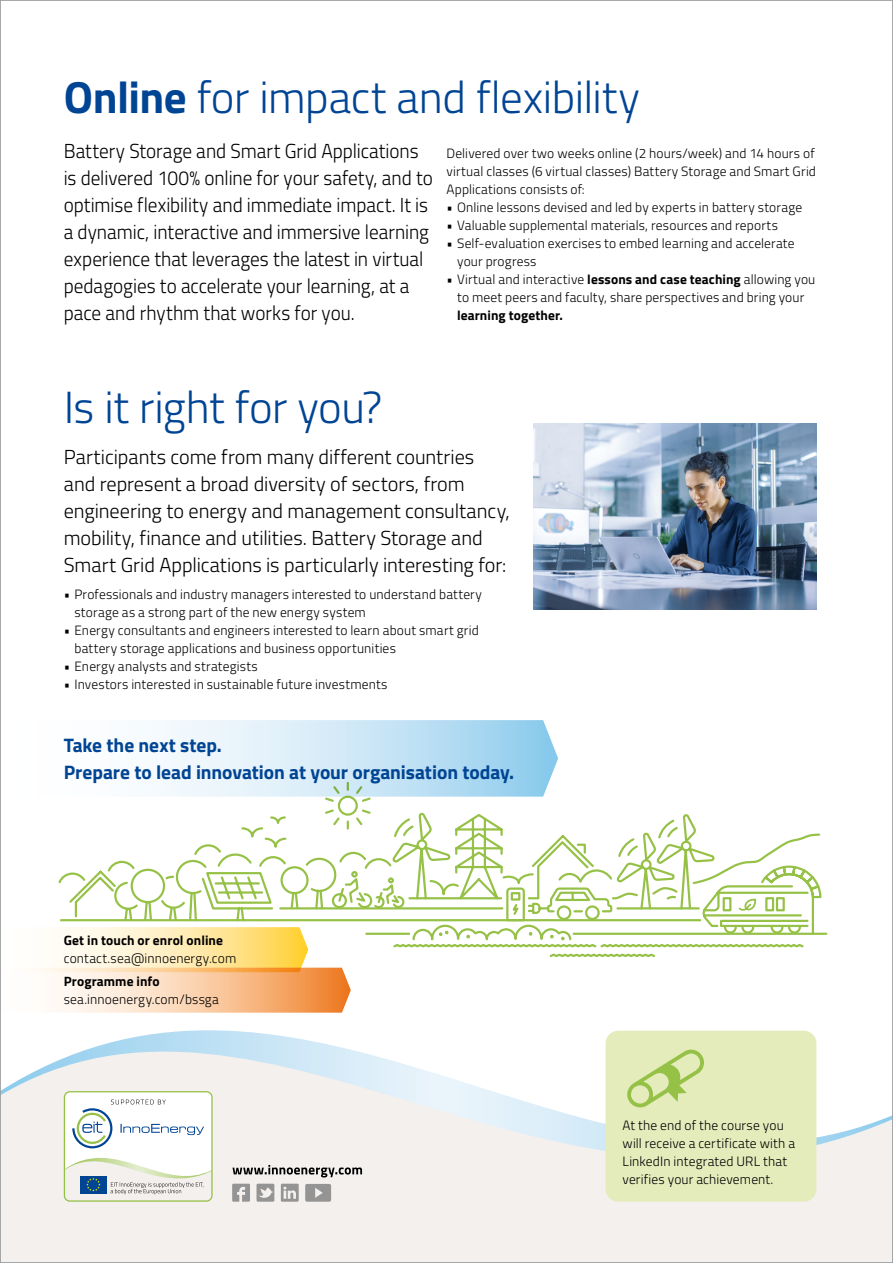
<style>
.page{position:relative;width:893px;height:1263px;background:#fff}
.page>*{position:absolute;margin:0;border:0;box-sizing:border-box;transform-origin:0 0}
.t1{font:300 45px "Titillium";letter-spacing:-.01em;color:#004494}
.t2{font:300 20.25px/27px "Titillium";letter-spacing:-.005em;color:#000;scale:.95 1}
.t3{font:300 20.25px/27px "Titillium";letter-spacing:-.005em;color:#000}
.t4{font:700 19.5px/27px "Titillium";letter-spacing:-.005em;color:#004494}
.t5{font:300 13.5px/18px "Titillium";letter-spacing:.01em;color:#000}
.t6{font:700 13.5px "Titillium";letter-spacing:.01em;color:#000}
.s1{font-weight:700}
</style>
<div class="page">
<svg style="left:86px;top:1030px;width:731px;height:20px"></svg>
<svg style="left:2px;top:1050px;width:889px;height:211px;background:#f1f1f0"></svg>
<svg style="left:232px;top:1184px;width:18px;height:18px"></svg>
<svg style="left:256px;top:1184px;width:18px;height:18px"></svg>
<svg style="left:281px;top:1184px;width:18px;height:18px"></svg>
<svg style="left:305px;top:1184px;width:26px;height:18px"></svg>
<svg style="left:232px;top:1165px;width:130px;height:12px;background:#a6a4a3"></svg>
<svg style="left:58px;top:797px;width:638px;height:125px"></svg>
<svg style="left:393px;top:936px;width:411px;height:21px"></svg>
<svg style="left:67px;top:832px;width:756px;height:104px"></svg>
<svg style="left:154px;top:720px;width:404px;height:77px;background:#cbe6f6"></svg>
<svg style="left:33px;top:927px;width:318px;height:86px"></svg>
<div style="left:605px;top:1031px;width:211px;height:171px;background:#e5ecbc;border-radius:13px"></div>
<svg style="left:627px;top:1049px;width:77px;height:58px"></svg>
<div style="left:64px;top:1092px;width:148px;height:109px;background:#fff;border-radius:5px"></div>
<div style="left:64px;top:1091px;width:149px;height:111px;border:1px solid #96c147;border-radius:5px"></div>
<svg style="left:72px;top:1099px;width:132px;height:49px"></svg>
<svg style="left:64px;top:1155px;width:148px;height:46px"></svg>
<img style="left:533px;top:423px;width:283px;height:187px">
<h1 class="t1" style="left:64px;top:64px;width:578px"><span class="s1">Online</span> for impact and flexibility</h1>
<p class="t2" style="left:64px;top:136px;width:390px">Battery Storage and Smart Grid Applications is delivered 100% online for your safety, and to optimise flexibility and immediate impact. It is a dynamic, interactive and immersive learning experience that leverages the latest in virtual pedagogies to accelerate your learning, at a pace and rhythm that works for you.</p>
<p class="t5" style="left:446px;top:143px;width:371px;text-align:justify">Delivered over two weeks online (2 hours/week) and 14 hours of virtual classes (6 virtual classes) Battery Storage and Smart Grid Applications consists of:</p>
<p class="t5" style="left:446px;top:197px;width:357px">• Online lessons devised and led by experts in battery storage</p>
<p class="t5" style="left:446px;top:215px;width:333px">• Valuable supplemental materials, resources and reports</p>
<p class="t5" style="left:457px;top:233px;width:339px;text-indent:-11px">• Self-evaluation exercises to embed learning and accelerate your progress</p>
<p class="t5" style="left:446px;top:269px;width:370px;text-align:center">• Virtual and interactive <span class="s1">lessons and case teaching</span> allowing you to meet peers and faculty, share perspectives and bring your</p>
<p class="t6" style="left:457px;top:304px;width:107px">learning together.</p>
<h1 class="t1" style="left:64px;top:375px;width:320px">Is it right for you?</h1>
<p class="t3" style="left:64px;top:442px;width:448px">Participants come from many different countries and represent a broad diversity of sectors, from engineering to energy and management consultancy, mobility, finance and utilities. Battery Storage and Smart Grid Applications is particularly interesting for:</p>
<p class="t5" style="left:74px;top:584px;width:409px;text-indent:-11px">• Professionals and industry managers interested to understand battery storage as a strong part of the new energy system</p>
<p class="t5" style="left:74px;top:620px;width:406px;text-indent:-11px">• Energy consultants and engineers interested to learn about smart grid battery storage applications and business opportunities</p>
<p class="t5" style="left:64px;top:656px;width:196px">• Energy analysts and strategists</p>
<p class="t5" style="left:64px;top:674px;width:325px">• Investors interested in sustainable future investments</p>
<h3 class="t4" style="left:64px;top:730px;width:452px">Take the next step.<br>Prepare to lead innovation at your organisation today.</h3>
<p class="t6" style="left:64px;top:930px;width:161px">Get in touch or enrol online</p>
<p class="t5" style="left:64px;top:949px;width:174px">contact.sea@innoenergy.com</p>
<p class="t6" style="left:64px;top:970px;width:97px">Programme info</p>
<p class="t5" style="left:64px;top:989px;width:157px">sea.innoenergy.com/bssga</p>
<p class="t5" style="left:622px;top:1115px;width:174px">At the end of the course you will receive a certificate with a<br>LinkedIn integrated URL that verifies your achievement.</p>
</div>
